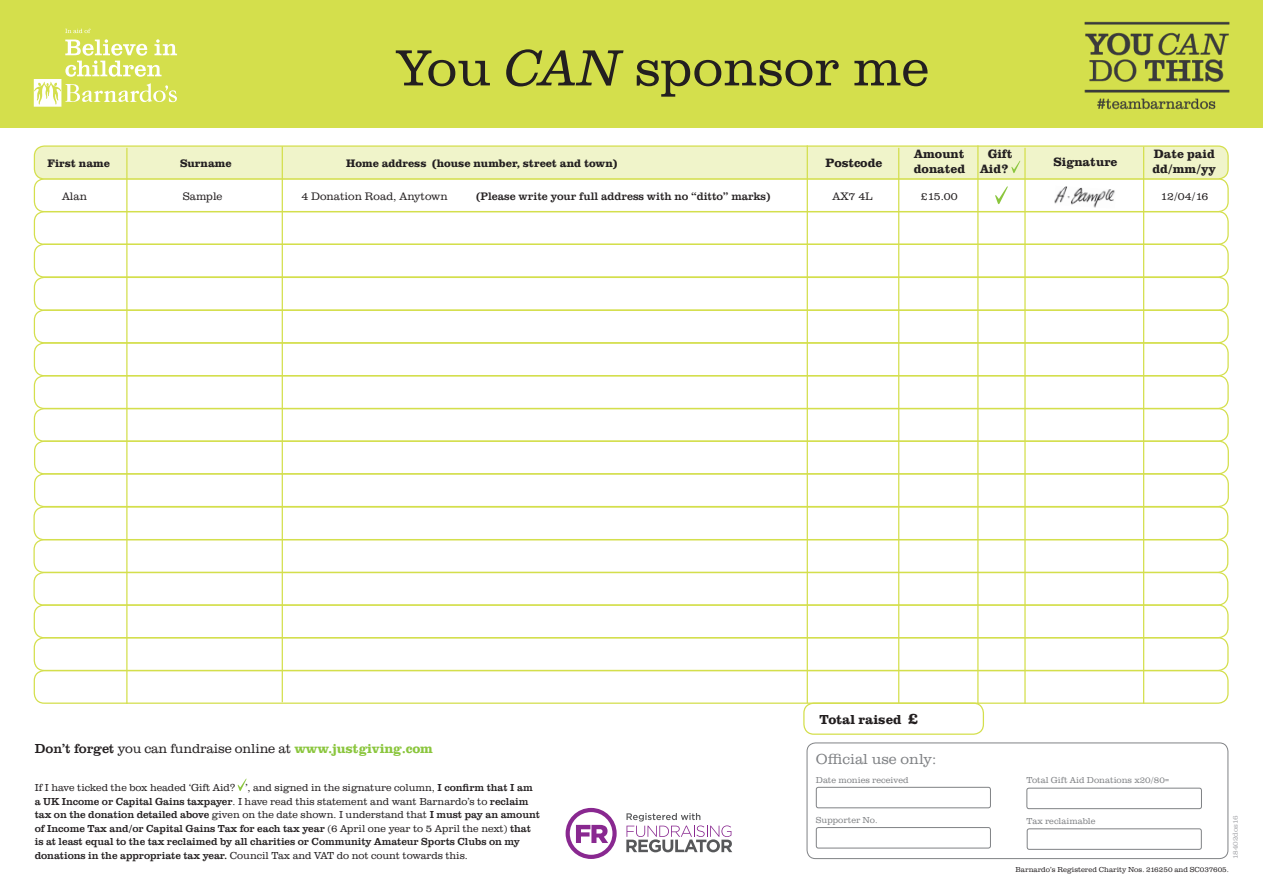
<style>
.page{position:relative;width:1263px;height:893px;background:#fff}
.page>*{position:absolute;margin:0;border:0;box-sizing:border-box;transform-origin:0 0}
.t1{font:300 52.5px "URW Clarendon TOT";letter-spacing:.005em;color:#231f20}
.t2{font:300 15px "URW Clarendon TOT";color:#808285}
.t3{font:300 13.5px "URW Clarendon TOT";letter-spacing:-.01em;color:#231f20}
.t4{font:700 13.5px "URW Clarendon TOT";color:#231f20}
.t5{font:700 12.6px/15px "URW Clarendon TOT";color:#231f20}
.t6{font:700 11.25px "URW Clarendon TOT";color:#231f20}
.t7{font:300 11.25px "URW Clarendon TOT";color:#231f20}
.t8{font:11.25px "URW Clarendon TOT";color:#231f20}
.t9{font:10.5px/13.5px "URW Clarendon TOT";letter-spacing:-.005em;color:#231f20}
.t10{font:300 9px "URW Clarendon TOT";color:#808285}
.t11{font:300 7.5px "URW Clarendon TOT";color:#231f20}
.t12{font:300 7.5px "URW Clarendon TOT";color:#a8a9ad}
.s1{font-style:italic}
.s2{font-weight:400}
.s3{font-weight:700;color:#8bc63e}
.s4{font-weight:300}
.s5{font-size:16.5px}
</style>
<div class="page">
<div style="left:803px;top:702px;width:181px;height:33px;border:1px solid #d4df4c;border-radius:10px"></div>
<div style="left:34px;top:178px;width:1195px;height:34px;border:1px solid #d4df4c;border-radius:10px"></div>
<div style="left:34px;top:211px;width:1195px;height:34px;border:1px solid #d4df4c;border-radius:10px"></div>
<div style="left:34px;top:146px;width:1194px;height:33px;background:#f0f4ca;border-radius:10px"></div>
<div style="left:34px;top:145px;width:1195px;height:34px;border:1px solid #d4df4c;border-radius:10px"></div>
<div style="left:34px;top:244px;width:1195px;height:34px;border:1px solid #d4df4c;border-radius:10px"></div>
<div style="left:34px;top:277px;width:1195px;height:34px;border:1px solid #d4df4c;border-radius:10px"></div>
<div style="left:34px;top:310px;width:1195px;height:33px;border:1px solid #d4df4c;border-radius:10px"></div>
<div style="left:34px;top:342px;width:1195px;height:34px;border:1px solid #d4df4c;border-radius:10px"></div>
<div style="left:33px;top:506px;width:1195px;height:34px;border:1px solid #d4df4c;border-radius:10px"></div>
<div style="left:34px;top:441px;width:1195px;height:33px;border:1px solid #d4df4c;border-radius:10px"></div>
<div style="left:34px;top:604px;width:1194px;height:34px;border:1px solid #d4df4c;border-radius:10px"></div>
<div style="left:34px;top:375px;width:1195px;height:34px;border:1px solid #d4df4c;border-radius:10px"></div>
<div style="left:33px;top:539px;width:1195px;height:34px;border:1px solid #d4df4c;border-radius:10px"></div>
<div style="left:34px;top:473px;width:1195px;height:34px;border:1px solid #d4df4c;border-radius:10px"></div>
<div style="left:34px;top:637px;width:1194px;height:34px;border:1px solid #d4df4c;border-radius:10px"></div>
<div style="left:34px;top:408px;width:1195px;height:34px;border:1px solid #d4df4c;border-radius:10px"></div>
<div style="left:33px;top:572px;width:1195px;height:34px;border:1px solid #d4df4c;border-radius:10px"></div>
<div style="left:34px;top:670px;width:1194px;height:34px;border:1px solid #d4df4c;border-radius:10px"></div>
<hr style="left:282px;top:146px;width:1px;height:556px;background:#d4df4c">
<hr style="left:807px;top:145px;width:1px;height:558px;background:#d4df4c">
<hr style="left:898px;top:148px;width:1px;height:555px;background:#d4df4c">
<hr style="left:977px;top:145px;width:1px;height:559px;background:#d4df4c">
<hr style="left:1024px;top:148px;width:2px;height:556px;background:#d4df4c">
<hr style="left:1143px;top:147px;width:1px;height:557px;background:#d4df4c">
<hr style="left:126px;top:148px;width:2px;height:556px;background:#d4df4c">
<img style="left:1054px;top:186px;width:61px;height:22px">
<svg style="left:995px;top:186px;width:13px;height:18px"></svg>
<svg style="left:1011px;top:160px;width:9px;height:13px"></svg>
<div style="left:816px;top:787px;width:175px;height:21px;border:1px solid #808285;border-radius:2px"></div>
<div style="left:816px;top:827px;width:175px;height:21px;border:1px solid #808285;border-radius:2px"></div>
<div style="left:807px;top:743px;width:421px;height:116px;border:1px solid #808285;border-radius:9px"></div>
<div style="left:1026px;top:788px;width:176px;height:21px;border:1px solid #808285;border-radius:2px"></div>
<div style="left:1027px;top:828px;width:175px;height:22px;border:1px solid #808285;border-radius:2px"></div>
<div style="left:0;top:0;width:1263px;height:128px;background:#d4df4c"></div>
<svg style="left:238px;top:778px;width:9px;height:13px"></svg>
<img style="left:1084px;top:21px;width:146px;height:89px">
<svg style="left:34px;top:39px;width:143px;height:68px"></svg>
<svg style="left:65px;top:29px;width:26px;height:4px"></svg>
<svg style="left:566px;top:808px;width:51px;height:51px"></svg>
<svg style="left:626px;top:813px;width:106px;height:39px"></svg>
<p class="t1" style="left:397px;top:39px;width:534px">You <span class="s1">CAN</span> sponsor me</p>
<p class="t6" style="left:48px;top:156px;width:64px">First name</p>
<p class="t6" style="left:180px;top:156px;width:53px">Surname</p>
<p class="t6" style="left:346px;top:156px;width:273px">Home address (house number, street and town)</p>
<p class="t5" style="left:826px;top:155px;width:58px">Postcode</p>
<p class="t5" style="left:980px;top:147px;width:34px;text-indent:8px">Gift<br>Aid?</p>
<p class="t5" style="left:914px;top:147px;width:53px">Amount donated</p>
<p class="t5" style="left:1053px;top:155px;width:65px">Signature</p>
<p class="t5" style="left:1152px;top:146px;width:65px">Date paid dd/mm/yy</p>
<p class="t7" style="left:62px;top:190px;width:27px">Alan</p>
<p class="t7" style="left:183px;top:190px;width:41px">Sample</p>
<p class="t7" style="left:301px;top:190px;width:148px">4 Donation Road, Anytown</p>
<p class="t8" style="left:476px;top:190px;width:296px">(Please write your full address with no “ditto” marks)</p>
<p class="t7" style="left:832px;top:190px;width:42px">AX7 4L</p>
<p class="t7" style="left:921px;top:190px;width:38px">£15.00</p>
<p class="t7" style="left:1161px;top:190px;width:49px">12/04/16</p>
<p class="t3" style="left:35px;top:741px;width:400px"><span class="s2">Don’t forget</span> you can fundraise online at <span class="s3">www.justgiving.com</span></p>
<p class="t9" style="left:35px;top:781px;width:507px"><span class="s4">If I have ticked the box headed ‘Gift Aid? ’, and signed in the signature column,</span> I confirm that I am a UK Income or Capital Gains taxpayer<span class="s4">. I have read this statement and want Barnardo’s to</span> reclaim tax on the donation detailed above <span class="s4">given on the date shown. I understand that</span> I must pay an amount of Income Tax and/or Capital Gains Tax for each tax year <span class="s4">(6 April one year to 5 April the next)</span> that is at least equal to the tax reclaimed by all charities or Community Amateur Sports Clubs on my donations in the appropriate tax year. <span class="s4">Council Tax and VAT do not count towards this.</span></p>
<p class="t4" style="left:819px;top:712px;width:101px">Total raised <span class="s5">£</span></p>
<p class="t2" style="left:816px;top:750px;width:121px">Official use only:</p>
<p class="t10" style="left:816px;top:775px;width:94px">Date monies received</p>
<p class="t10" style="left:816px;top:815px;width:63px">Supporter No.</p>
<p class="t10" style="left:1026px;top:775px;width:144px">Total Gift Aid Donations x20/80=</p>
<p class="t10" style="left:1026px;top:816px;width:71px">Tax reclaimable</p>
<p class="t12" style="left:1231px;top:859px;width:45px;rotate:-90deg">18402dos16</p>
<p class="t11" style="left:1015px;top:865px;width:215px">Barnardo’s Registered Charity Nos. 216250 and SC037605.</p>
</div>
